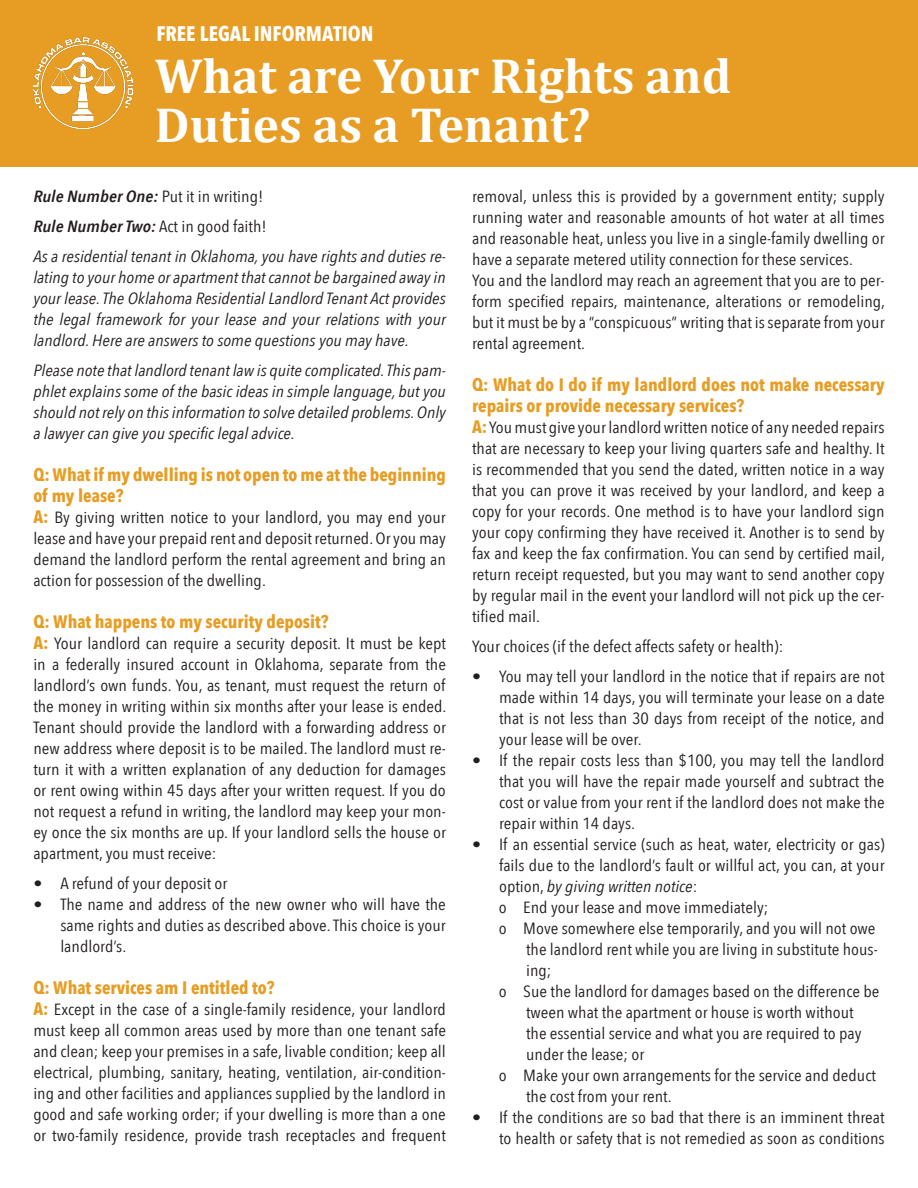
<style>
.page{position:relative;width:918px;height:1188px;background:#fff}
.page>*{position:absolute;margin:0;border:0;box-sizing:border-box;transform-origin:0 0}
.t1{font:700 49.5px "Cambria";color:#fff}
.t2{font:700 21px "Avenir Next Condensed";color:#fff}
.t3{font:700 18px/21px "Avenir Next Condensed";color:#e79d23}
.t4{font:16.2px/21px "Avenir Next Condensed";color:#231f20;text-align:justify;scale:1.11 1}
.t5{font:italic 16.2px/21px "Avenir Next Condensed";color:#231f20;text-align:justify;scale:1.11 1}
.s1{font-weight:600;font-style:italic}
.s2{font-weight:700;font-size:18px;color:#e79d23}
.s3{font-style:italic}
</style>
<div class="page">
<div style="left:0;top:0;width:918px;height:166px;background:#e79d23"></div>
<img style="left:33px;top:38px;width:99px;height:90px">
<p class="t2" style="left:156px;top:21px;width:218px">FREE LEGAL INFORMATION</p>
<p class="t1" style="left:155px;top:46px;width:578px">What are Your Rights and</p>
<p class="t1" style="left:155px;top:95px;width:437px">Duties as a Tenant?</p>
<p class="t4" style="left:33px;top:185px;width:209px"><span class="s1">Rule Number One:</span> Put it in writing!</p>
<p class="t4" style="left:33px;top:215px;width:212px"><span class="s1">Rule Number Two:</span> Act in good faith!</p>
<p class="t5" style="left:33px;top:245px;width:373px">As a residential tenant in Oklahoma, you have rights and duties re&shy;lating to your home or apartment that cannot be bargained away in your lease. The Oklahoma Residential Landlord Tenant Act provides the legal framework for your lease and your relations with your landlord. Here are answers to some questions you may have.</p>
<p class="t5" style="left:33px;top:359px;width:373px">Please note that landlord tenant law is quite complicated. This pam&shy;phlet explains some of the basic ideas in simple language, but you should not rely on this information to solve detailed problems. Only a lawyer can give you specific legal advice.</p>
<p class="t3" style="left:33px;top:464px;width:414px">Q: What if my dwelling is not open to me at the beginning of my lease?</p>
<p class="t4" style="left:33px;top:506px;width:373px"><span class="s2">A:</span> By giving written notice to your landlord, you may end your lease and have your prepaid rent and deposit returned. Or you may demand the landlord perform the rental agreement and bring an action for possession of the dwelling.</p>
<p class="t3" style="left:33px;top:611px;width:297px">Q: What happens to my security deposit?</p>
<p class="t4" style="left:33px;top:632px;width:374px"><span class="s2">A:</span> Your landlord can require a security deposit. It must be kept in a federally insured account in Oklahoma, separate from the landlord’s own funds. You, as tenant, must request the return of the money in writing within six months after your lease is ended.<br>Tenant should provide the landlord with a forwarding address or new address where deposit is to be mailed. The landlord must re&shy;turn it with a written explanation of any deduction for damages or rent owing within 45 days after your written request. If you do not request a refund in writing, the landlord may keep your mon&shy;ey once the six months are up. If your landlord sells the house or apartment, you must receive:</p>
<p class="t4" style="left:33px;top:872px;width:176px">• A refund of your deposit or</p>
<p class="t4" style="left:60px;top:893px;width:349px;text-indent:-27px">• The name and address of the new owner who will have the same rights and duties as described above. This choice is your landlord’s.</p>
<p class="t3" style="left:33px;top:977px;width:243px">Q: What services am I entitled to?</p>
<p class="t4" style="left:33px;top:998px;width:373px"><span class="s2">A:</span> Except in the case of a single-family residence, your landlord must keep all common areas used by more than one tenant safe and clean; keep your premises in a safe, livable condition; keep all electrical, plumbing, sanitary, heating, ventilation, air-condition&shy;ing and other facilities and appliances supplied by the landlord in good and safe working order; if your dwelling is more than a one or two-family residence, provide trash receptacles and frequent</p>
<p class="t4" style="left:472px;top:185px;width:373px">removal, unless this is provided by a government entity; supply running water and reasonable amounts of hot water at all times and reasonable heat, unless you live in a single-family dwelling or have a separate metered utility connection for these services.</p>
<p class="t4" style="left:472px;top:269px;width:374px">You and the landlord may reach an agreement that you are to per&shy;form specified repairs, maintenance, alterations or remodeling, but it must be by a “conspicuous” writing that is separate from your rental agreement.</p>
<p class="t3" style="left:472px;top:374px;width:414px">Q: What do I do if my landlord does not make necessary repairs or provide necessary services?</p>
<p class="t4" style="left:472px;top:416px;width:374px"><span class="s2">A:</span> You must give your landlord written notice of any needed repairs that are necessary to keep your living quarters safe and healthy. It is recommended that you send the dated, written notice in a way that you can prove it was received by your landlord, and keep a copy for your records. One method is to have your landlord sign your copy confirming they have received it. Another is to send by fax and keep the fax confirmation. You can send by certified mail, return receipt requested, but you may want to send another copy by regular mail in the event your landlord will not pick up the cer&shy;tified mail.</p>
<p class="t4" style="left:472px;top:635px;width:282px">Your choices (if the defect affects safety or health):</p>
<p class="t4" style="left:499px;top:665px;width:349px;text-indent:-27px">• You may tell your landlord in the notice that if repairs are not made within 14 days, you will terminate your lease on a date that is not less than 30 days from receipt of the notice, and your lease will be over.</p>
<p class="t4" style="left:499px;top:749px;width:349px;text-indent:-27px">• If the repair costs less than $100, you may tell the landlord that you will have the repair made yourself and subtract the cost or value from your rent if the landlord does not make the repair within 14 days.</p>
<p class="t4" style="left:499px;top:833px;width:349px;text-indent:-27px">• If an essential service (such as heat, water, electricity or gas) fails due to the landlord’s fault or willful act, you can, at your option, <span class="s3">by giving written notice</span>:</p>
<p class="t4" style="left:499px;top:896px;width:244px">o End your lease and move immediately;</p>
<p class="t4" style="left:526px;top:917px;width:318px;text-align:left;text-indent:-27px">o Move somewhere else temporarily, and you will not owe the landlord rent while you are living in substitute hous&shy;ing;</p>
<p class="t4" style="left:526px;top:980px;width:320px;text-align:left;text-indent:-27px">o Sue the landlord for damages based on the difference be tween what the apartment or house is worth without<br>the essential service and what you are required to pay under the lease; or</p>
<p class="t4" style="left:526px;top:1064px;width:317px;text-indent:-27px">o Make your own arrangements for the service and deduct the cost from your rent.</p>
<p class="t4" style="left:472px;top:1106px;width:373px;text-align:right">• If the conditions are so bad that there is an imminent threat to health or safety that is not remedied as soon as conditions</p>
</div>
